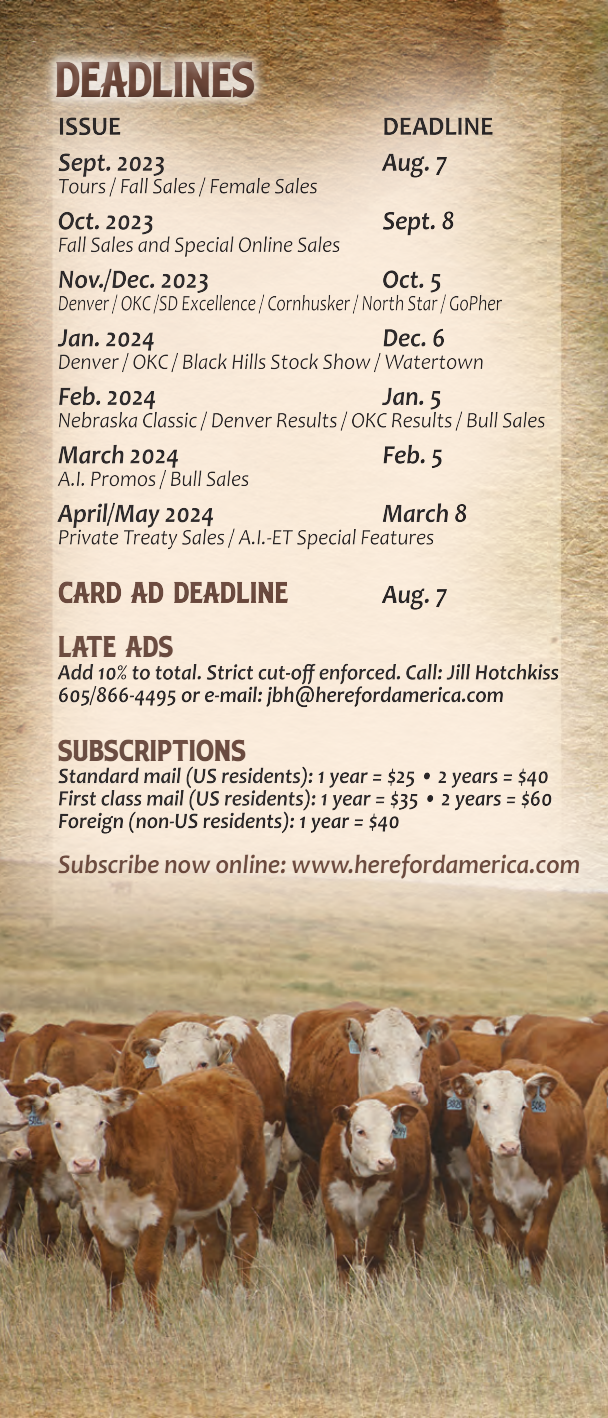
<style>
.page{position:relative;width:608px;height:1418px;background:#fff}
.page>*{position:absolute;margin:0;border:0;box-sizing:border-box;transform-origin:0 0}
.t1{font:45px "LHF Hensler 2";letter-spacing:-.025em;color:#6d4739;scale:.9 1}
.t2{font:italic 700 27px "Candara";letter-spacing:-.01em;color:#6d4739;scale:.95 1}
.t3{font:27px "LHF Hensler 2";letter-spacing:-.01em;color:#6d4739;scale:.95 1}
</style>
<div class="page">
<img style="left:0;top:1015px;width:607px;height:402px">
<div style="left:0;top:0;width:607px;height:1015px;background:#fef0e2;opacity:.91"></div>
<div style="left:44px;top:108px;width:563px;height:802px;background:#231f20;opacity:.75"></div>
<div style="left:42px;top:47px;width:226px;height:65px;background:#fff;opacity:.75"></div>
<div style="left:50px;top:50px;width:211px;height:50px;background:#fff;opacity:.75"></div>
<div style="left:50px;top:56px;width:216px;height:54px;background:#231f20;opacity:.75"></div>
<h1 class="t1" style="left:55px;top:45px;width:224px">DEADLINES</h1>
<p class="t3" style="left:58px;top:625px;width:123px">LATE ADS</p>
<p class="t3" style="left:58px;top:729px;width:199px">SUBSCRIPTIONS</p>
<p class="t2" style="left:58px;top:847px;width:551px">Subscribe now online: www.herefordamerica.com</p>
</div>
